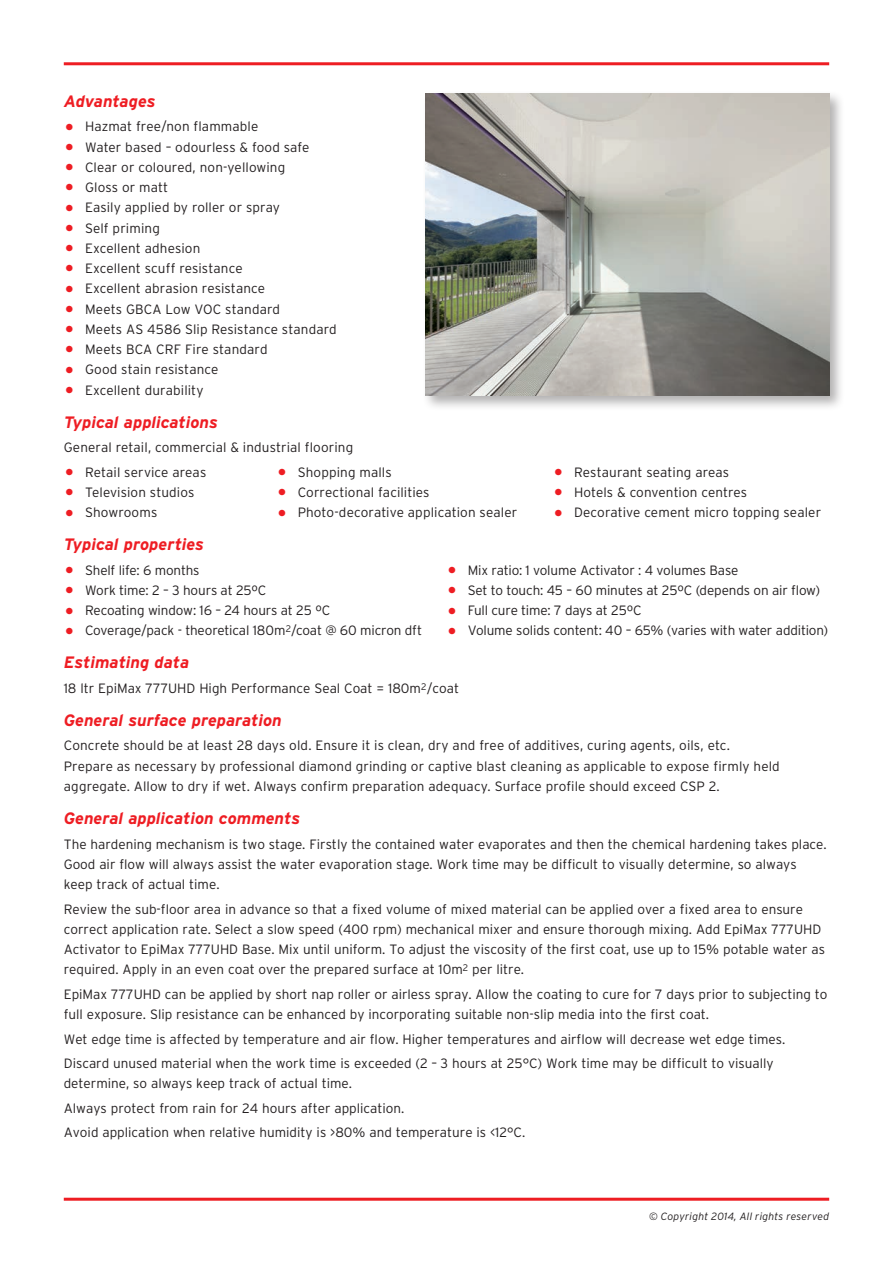
<style>
.page{position:relative;width:893px;height:1263px;background:#fff}
.page>*{position:absolute;margin:0;border:0;box-sizing:border-box;transform-origin:0 0}
.t1{font:italic 700 16.5px "Interstate";color:#ee1d23}
.t2{font:300 13.5px/20.2px "Interstate";color:#231f20}
.t3{font:italic 300 10.5px "Interstate";letter-spacing:.015em;color:#231f20}
.s1{font-size:30px;color:#ee1d23}
</style>
<div class="page">
<hr style="left:64px;top:1198px;width:765px;height:3px;background:#ee1d23">
<hr style="left:64px;top:62px;width:765px;height:3px;background:#ee1d23">
<div style="left:422px;top:90px;width:423px;height:321px;background:#231f20;opacity:.35"></div>
<img style="left:425px;top:94px;width:404px;height:301px">
<p class="t1" style="left:64px;top:92px;width:93px">Advantages</p>
<p class="t2" style="left:64px;top:116px;width:196px"><span class="s1">•</span> Hazmat free/non flammable</p>
<p class="t2" style="left:64px;top:137px;width:247px"><span class="s1">•</span> Water based – odourless &amp; food safe</p>
<p class="t2" style="left:64px;top:157px;width:223px"><span class="s1">•</span> Clear or coloured, non-yellowing</p>
<p class="t2" style="left:64px;top:177px;width:106px"><span class="s1">•</span> Gloss or matt</p>
<p class="t2" style="left:64px;top:197px;width:218px"><span class="s1">•</span> Easily applied by roller or spray</p>
<p class="t2" style="left:64px;top:218px;width:98px"><span class="s1">•</span> Self priming</p>
<p class="t2" style="left:64px;top:238px;width:138px"><span class="s1">•</span> Excellent adhesion</p>
<p class="t2" style="left:64px;top:258px;width:180px"><span class="s1">•</span> Excellent scuff resistance</p>
<p class="t2" style="left:64px;top:278px;width:203px"><span class="s1">•</span> Excellent abrasion resistance</p>
<p class="t2" style="left:64px;top:299px;width:218px"><span class="s1">•</span> Meets GBCA Low VOC standard</p>
<p class="t2" style="left:64px;top:319px;width:274px"><span class="s1">•</span> Meets AS 4586 Slip Resistance standard</p>
<p class="t2" style="left:64px;top:339px;width:205px"><span class="s1">•</span> Meets BCA CRF Fire standard</p>
<p class="t2" style="left:64px;top:359px;width:156px"><span class="s1">•</span> Good stain resistance</p>
<p class="t2" style="left:64px;top:380px;width:141px"><span class="s1">•</span> Excellent durability</p>
<p class="t1" style="left:64px;top:413px;width:156px">Typical applications</p>
<p class="t2" style="left:64px;top:437px;width:291px">General retail, commercial &amp; industrial flooring</p>
<p class="t2" style="left:64px;top:462px;width:144px"><span class="s1">•</span> Retail service areas</p>
<p class="t2" style="left:276px;top:462px;width:117px"><span class="s1">•</span> Shopping malls</p>
<p class="t2" style="left:553px;top:462px;width:178px"><span class="s1">•</span> Restaurant seating areas</p>
<p class="t2" style="left:64px;top:482px;width:132px"><span class="s1">•</span> Television studios</p>
<p class="t2" style="left:276px;top:482px;width:155px"><span class="s1">•</span> Correctional facilities</p>
<p class="t2" style="left:553px;top:482px;width:196px"><span class="s1">•</span> Hotels &amp; convention centres</p>
<p class="t2" style="left:64px;top:502px;width:95px"><span class="s1">•</span> Showrooms</p>
<p class="t2" style="left:276px;top:502px;width:242px"><span class="s1">•</span> Photo-decorative application sealer</p>
<p class="t2" style="left:553px;top:502px;width:270px"><span class="s1">•</span> Decorative cement micro topping sealer</p>
<p class="t1" style="left:64px;top:535px;width:142px">Typical properties</p>
<p class="t2" style="left:64px;top:560px;width:137px"><span class="s1">•</span> Shelf life: 6 months</p>
<p class="t2" style="left:446px;top:560px;width:293px"><span class="s1">•</span> Mix ratio: 1 volume Activator : 4 volumes Base</p>
<p class="t2" style="left:64px;top:580px;width:204px"><span class="s1">•</span> Work time: 2 – 3 hours at 25ºC</p>
<p class="t2" style="left:446px;top:580px;width:375px"><span class="s1">•</span> Set to touch: 45 – 60 minutes at 25ºC (depends on air flow)</p>
<p class="t2" style="left:64px;top:600px;width:268px"><span class="s1">•</span> Recoating window: 16 – 24 hours at 25 ºC</p>
<p class="t2" style="left:446px;top:600px;width:197px"><span class="s1">•</span> Full cure time: 7 days at 25ºC</p>
<p class="t2" style="left:64px;top:620px;width:360px"><span class="s1">•</span> Coverage/pack - theoretical 180m<sup>2</sup>/coat @ 60 micron dft</p>
<p class="t2" style="left:446px;top:620px;width:383px"><span class="s1">•</span> Volume solids content: 40 – 65% (varies with water addition)</p>
<p class="t1" style="left:64px;top:653px;width:127px">Estimating data</p>
<p class="t2" style="left:64px;top:678px;width:397px">18 ltr EpiMax 777UHD High Performance Seal Coat = 180m<sup>2</sup>/coat</p>
<p class="t1" style="left:64px;top:711px;width:220px">General surface preparation</p>
<p class="t2" style="left:64px;top:735px;width:718px">Concrete should be at least 28 days old. Ensure it is clean, dry and free of additives, curing agents, oils, etc.<br>Prepare as necessary by professional diamond grinding or captive blast cleaning as applicable to expose firmly held aggregate. Allow to dry if wet. Always confirm preparation adequacy. Surface profile should exceed CSP 2.</p>
<p class="t1" style="left:64px;top:809px;width:238px">General application comments</p>
<p class="t2" style="left:64px;top:833px;width:764px">The hardening mechanism is two stage. Firstly the contained water evaporates and then the chemical hardening takes place.<br>Good air flow will always assist the water evaporation stage. Work time may be difficult to visually determine, so always keep track of actual time.</p>
<p class="t2" style="left:64px;top:898px;width:763px">Review the sub-floor area in advance so that a fixed volume of mixed material can be applied over a fixed area to ensure correct application rate. Select a slow speed (400 rpm) mechanical mixer and ensure thorough mixing. Add EpiMax 777UHD Activator to EpiMax 777UHD Base. Mix until uniform. To adjust the viscosity of the first coat, use up to 15% potable water as required. Apply in an even coat over the prepared surface at 10m<sup>2</sup> per litre.</p>
<p class="t2" style="left:64px;top:984px;width:765px">EpiMax 777UHD can be applied by short nap roller or airless spray. Allow the coating to cure for 7 days prior to subjecting to full exposure. Slip resistance can be enhanced by incorporating suitable non-slip media into the first coat.</p>
<p class="t2" style="left:64px;top:1026px;width:723px;line-height:24.5px">Wet edge time is affected by temperature and air flow. Higher temperatures and airflow will decrease wet edge times.<br>Discard unused material when the work time is exceeded (2 – 3 hours at 25°C) Work time may be difficult to visually</p>
<p class="t2" style="left:64px;top:1071px;width:463px;line-height:24.5px">determine, so always keep track of actual time.<br>Always protect from rain for 24 hours after application.<br>Avoid application when relative humidity is &gt;80% and temperature is &lt;12°C.</p>
<p class="t3" style="left:649px;top:1211px;width:182px">© Copyright 2014, All rights reserved</p>
</div>
